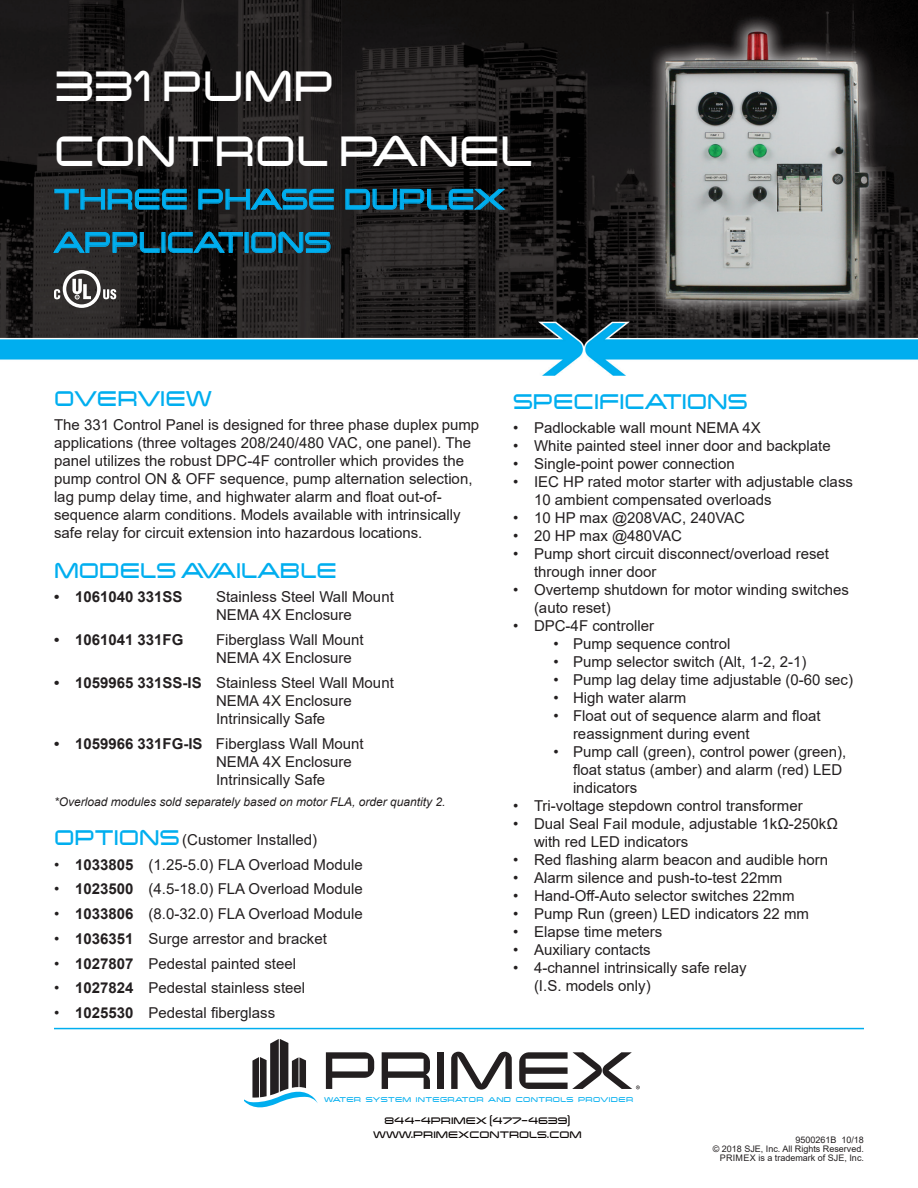
<style>
.page{position:relative;width:918px;height:1188px;background:#fff}
.page>*{position:absolute;margin:0;border:0;box-sizing:border-box;transform-origin:0 0}
.t1{font:54px/64.8px "Changeling";color:#fff;scale:.9 1}
.t2{font:36px "Changeling";color:#00aeef;scale:.9 1}
.t3{font:27px "Changeling";color:#00aeef;scale:.9 1}
.t4{font:15px/18px "Arial";color:#231f20}
.t5{font:700 15px "Arial";color:#231f20}
.t6{font:italic 12px "Arial";color:#231f20}
.t7{font:12px "Changeling";color:#080302}
.t8{font:9px "Arial";color:#231f20}
.t9{font:8.7px "Changeling";letter-spacing:.04em;color:#00aeef}
.s1{font-weight:700}
.s2{font-family:"Changeling";font-size:27px;color:#00aeef}
</style>
<div class="page">
<img style="left:0;top:0;width:918px;height:376px">
<svg style="left:54px;top:270px;width:62px;height:38px"></svg>
<svg style="left:54px;top:189px;width:133px;height:21px;background:#1a4251"></svg>
<svg style="left:198px;top:188px;width:136px;height:22px;background:#183f4f"></svg>
<svg style="left:345px;top:189px;width:161px;height:21px;background:#173c4a"></svg>
<svg style="left:53px;top:231px;width:107px;height:22px;background:#1e3e4a"></svg>
<svg style="left:168px;top:231px;width:75px;height:22px;background:#10323f"></svg>
<div style="left:245px;top:232px;width:4px;height:21px;border:1px solid #00aeef"></div>
<svg style="left:251px;top:231px;width:80px;height:22px;background:#1d4656"></svg>
<hr style="left:54px;top:1028px;width:810px;height:1px;background:#00aeef">
<svg style="left:245px;top:1039px;width:73px;height:68px"></svg>
<svg style="left:326px;top:1052px;width:48px;height:37px"></svg>
<svg style="left:382px;top:1052px;width:48px;height:37px"></svg>
<div style="left:437px;top:1052px;width:7px;height:37px;background:#231f20"></div>
<svg style="left:451px;top:1052px;width:61px;height:38px"></svg>
<svg style="left:519px;top:1052px;width:121px;height:37px"></svg>
<p class="t1" style="left:54px;top:51px;width:533px">331 PUMP<br>CONTROL PANEL</p>
<p class="t2" style="left:54px;top:178px;width:502px">THREE PHASE DUPLEX</p>
<p class="t2" style="left:54px;top:221px;width:309px">APPLICATIONS</p>
<p class="t3" style="left:54px;top:382px;width:177px">OVERVIEW</p>
<p class="t4" style="left:54px;top:416px;width:427px">The 331 Control Panel is designed for three phase duplex pump applications (three voltages 208/240/480 VAC, one panel). The panel utilizes the robust DPC-4F controller which provides the pump control ON &amp; OFF sequence, pump alternation selection, lag pump delay time, and highwater alarm and float out-of&shy;sequence alarm conditions. Models available with intrinsically safe relay for circuit extension into hazardous locations.</p>
<p class="t3" style="left:54px;top:554px;width:316px">MODELS AVAILABLE</p>
<p class="t5" style="left:54px;top:586px;width:130px">• 1061040 331SS</p>
<p class="t4" style="left:216px;top:588px;width:179px">Stainless Steel Wall Mount<br>NEMA 4X Enclosure</p>
<p class="t5" style="left:54px;top:629px;width:131px">• 1061041 331FG</p>
<p class="t4" style="left:216px;top:631px;width:149px">Fiberglass Wall Mount<br>NEMA 4X Enclosure</p>
<p class="t4" style="left:216px;top:673px;width:179px;text-indent:-162px"><span class="s1">• 1059965 331SS-IS</span> Stainless Steel Wall Mount<br>NEMA 4X Enclosure<br>Intrinsically Safe</p>
<p class="t4" style="left:216px;top:734px;width:149px;text-indent:-162px"><span class="s1">• 1059966 331FG-IS</span> Fiberglass Wall Mount<br>NEMA 4X Enclosure<br>Intrinsically Safe</p>
<p class="t6" style="left:54px;top:794px;width:393px">*Overload modules sold separately based on motor FLA, order quantity 2.</p>
<p class="t4" style="left:54px;top:830px;width:265px"><span class="s2">OPTIONS</span> (Customer Installed)</p>
<p class="t4" style="left:54px;top:855px;width:310px">• <span class="s1">1033805</span> (1.25-5.0) FLA Overload Module</p>
<p class="t4" style="left:54px;top:880px;width:310px">• <span class="s1">1023500</span> (4.5-18.0) FLA Overload Module</p>
<p class="t4" style="left:54px;top:905px;width:310px">• <span class="s1">1033806</span> (8.0-32.0) FLA Overload Module</p>
<p class="t4" style="left:54px;top:929px;width:274px">• <span class="s1">1036351</span> Surge arrestor and bracket</p>
<p class="t4" style="left:54px;top:954px;width:244px">• <span class="s1">1027807</span> Pedestal painted steel</p>
<p class="t4" style="left:54px;top:979px;width:253px">• <span class="s1">1027824</span> Pedestal stainless steel</p>
<p class="t4" style="left:54px;top:1004px;width:223px">• <span class="s1">1025530</span> Pedestal fiberglass</p>
<p class="t3" style="left:513px;top:385px;width:262px">SPECIFICATIONS</p>
<p class="t4" style="left:513px;top:419px;width:249px">• Padlockable wall mount NEMA 4X</p>
<p class="t4" style="left:513px;top:437px;width:319px">• White painted steel inner door and backplate</p>
<p class="t4" style="left:513px;top:455px;width:223px">• Single-point power connection</p>
<p class="t4" style="left:534px;top:473px;width:321px;text-indent:-21px">• IEC HP rated motor starter with adjustable class<br>10 ambient compensated overloads</p>
<p class="t4" style="left:513px;top:509px;width:234px">• 10 HP max @208VAC, 240VAC</p>
<p class="t4" style="left:513px;top:527px;width:171px">• 20 HP max @480VAC</p>
<p class="t4" style="left:534px;top:545px;width:297px;text-indent:-21px">• Pump short circuit disconnect/overload reset through inner door</p>
<p class="t4" style="left:534px;top:581px;width:317px;text-indent:-21px">• Overtemp shutdown for motor winding switches (auto reset)</p>
<p class="t4" style="left:513px;top:617px;width:143px">• DPC-4F controller</p>
<p class="t4" style="left:554px;top:635px;width:179px">• Pump sequence control</p>
<p class="t4" style="left:554px;top:653px;width:254px">• Pump selector switch (Alt, 1-2, 2-1)</p>
<p class="t4" style="left:554px;top:671px;width:301px">• Pump lag delay time adjustable (0-60 sec)</p>
<p class="t4" style="left:554px;top:689px;width:134px">• High water alarm</p>
<p class="t4" style="left:573px;top:707px;width:249px;text-indent:-20px">• Float out of sequence alarm and float reassignment during event</p>
<p class="t4" style="left:573px;top:743px;width:275px;text-indent:-20px">• Pump call (green), control power (green), float status (amber) and alarm (red) LED indicators</p>
<p class="t4" style="left:513px;top:797px;width:291px">• Tri-voltage stepdown control transformer</p>
<p class="t4" style="left:534px;top:815px;width:305px;text-indent:-21px">• Dual Seal Fail module, adjustable 1kΩ-250kΩ with red LED indicators</p>
<p class="t4" style="left:513px;top:851px;width:317px">• Red flashing alarm beacon and audible horn</p>
<p class="t4" style="left:513px;top:869px;width:271px">• Alarm silence and push-to-test 22mm</p>
<p class="t4" style="left:513px;top:887px;width:283px">• Hand-Off-Auto selector switches 22mm</p>
<p class="t4" style="left:513px;top:905px;width:298px">• Pump Run (green) LED indicators 22 mm</p>
<p class="t4" style="left:513px;top:923px;width:151px">• Elapse time meters</p>
<p class="t4" style="left:513px;top:941px;width:139px">• Auxiliary contacts</p>
<p class="t4" style="left:534px;top:959px;width:214px;text-indent:-21px">• 4-channel intrinsically safe relay (I.S. models only)</p>
<p class="t9" style="left:324px;top:1094px;width:311px">WATER SYSTEM INTEGRATOR AND CONTROLS PROVIDER</p>
<p class="t7" style="left:385px;top:1113px;width:187px">844-4PRIMEX (477-4639)</p>
<p class="t7" style="left:373px;top:1128px;width:210px">WWW.PRIMEXCONTROLS.COM</p>
<p class="t8" style="left:795px;top:1134px;width:70px">9500261B 10/18</p>
<p class="t8" style="left:713px;top:1143px;width:153px">© 2018 SJE, Inc. All Rights Reserved.</p>
<p class="t8" style="left:720px;top:1152px;width:146px">PRIMEX is a trademark of SJE, Inc.</p>
</div>
